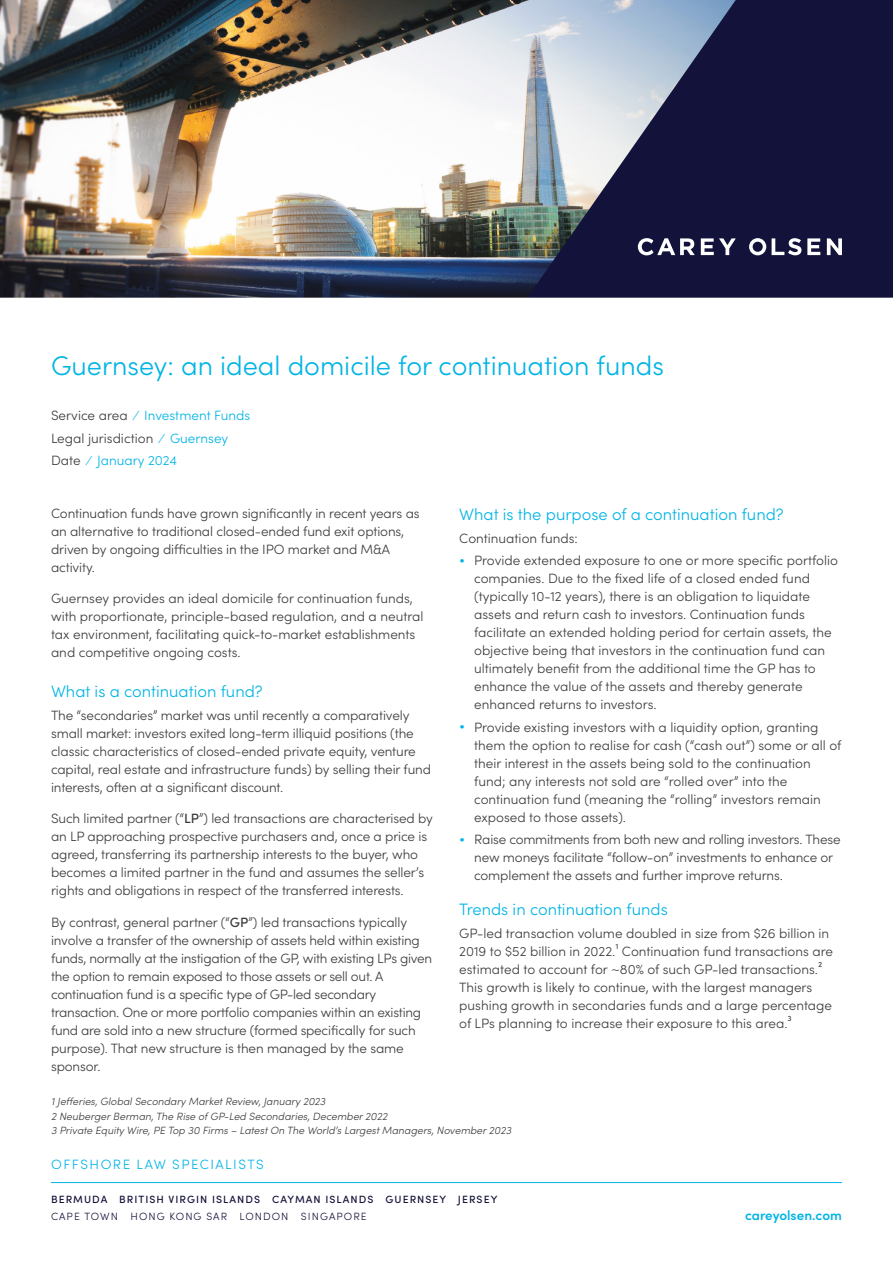
<style>
.page{position:relative;width:893px;height:1263px;background:#fff}
.page>*{position:absolute;margin:0;border:0;box-sizing:border-box;transform-origin:0 0}
.t1{font:300 27px "Sofia Pro";color:#00b4e5}
.t2{font:300 16.5px "Sofia Pro";color:#00b4e5}
.t3{font:300 13.5px/18px "Sofia Pro";letter-spacing:-.01em;color:#3c3c3b}
.t4{font:300 13.5px/22.5px "Sofia Pro";color:#00b4e5}
.t5{font:300 13.5px "Sofia Pro";letter-spacing:.11em;color:#00b4e5}
.t6{font:600 13.5px "Sofia Pro";color:#00b4e5}
.t7{font:italic 300 10.5px/14.4px "Sofia Pro";color:#3c3c3b}
.t8{font:500 10.5px "Sofia Pro";letter-spacing:.1em;color:#13123a}
.t9{font:300 10.5px "Sofia Pro";letter-spacing:.1em;color:#13123a}
.s1{color:#3c3c3b}
.s2{font-weight:500}
.s3{color:#00b4e5}
</style>
<div class="page">
<hr style="left:51px;top:1182px;width:791px;height:1px;background:#00b4e5">
<img style="left:0;top:0;width:527px;height:298px">
<svg style="left:527px;top:0;width:366px;height:298px;background:#434665"></svg>
<svg style="left:701px;top:238px;width:35px;height:17px"></svg>
<svg style="left:772px;top:238px;width:29px;height:17px"></svg>
<svg style="left:807px;top:238px;width:13px;height:17px"></svg>
<svg style="left:827px;top:238px;width:15px;height:17px"></svg>
<svg style="left:749px;top:238px;width:17px;height:17px"></svg>
<svg style="left:638px;top:238px;width:57px;height:17px"></svg>
<h1 class="t1" style="left:51px;top:346px;width:614px">Guernsey: an ideal domicile for continuation funds</h1>
<p class="t4" style="left:51px;top:403px;width:201px"><span class="s1">Service area</span> ⁄ Investment Funds<br><span class="s1">Legal jurisdiction</span> ⁄ Guernsey<br><span class="s1">Date</span> ⁄ January 2024</p>
<p class="t3" style="left:51px;top:503px;width:370px">Continuation funds have grown significantly in recent years as an alternative to traditional closed-ended fund exit options, driven by ongoing difficulties in the IPO market and M&amp;A activity.</p>
<p class="t3" style="left:51px;top:589px;width:374px">Guernsey provides an ideal domicile for continuation funds, with proportionate, principle-based regulation, and a neutral tax environment, facilitating quick-to-market establishments and competitive ongoing costs.</p>
<p class="t2" style="left:51px;top:679px;width:213px">What is a continuation fund?</p>
<p class="t3" style="left:51px;top:705px;width:382px">The “secondaries” market was until recently a comparatively small market: investors exited long-term illiquid positions (the classic characteristics of closed-ended private equity, venture capital, real estate and infrastructure funds) by selling their fund interests, often at a significant discount.</p>
<p class="t3" style="left:51px;top:808px;width:383px">Such limited partner (“<span class="s2">LP</span>”) led transactions are characterised by an LP approaching prospective purchasers and, once a price is agreed, transferring its partnership interests to the buyer, who becomes a limited partner in the fund and assumes the seller’s rights and obligations in respect of the transferred interests.</p>
<p class="t3" style="left:51px;top:912px;width:383px">By contrast, general partner (“<span class="s2">GP</span>”) led transactions typically involve a transfer of the ownership of assets held within existing funds, normally at the instigation of the GP, with existing LPs given the option to remain exposed to those assets or sell out. A continuation fund is a specific type of GP-led secondary transaction. One or more portfolio companies within an existing fund are sold into a new structure (formed specifically for such purpose). That new structure is then managed by the same sponsor.</p>
<p class="t2" style="left:459px;top:502px;width:326px">What is the purpose of a continuation fund?</p>
<p class="t3" style="left:459px;top:528px;width:120px">Continuation funds:</p>
<p class="t3" style="left:474px;top:551px;width:365px;text-indent:-15px"><span class="s3">•</span> Provide extended exposure to one or more specific portfolio companies. Due to the fixed life of a closed ended fund (typically 10-12 years), there is an obligation to liquidate assets and return cash to investors. Continuation funds facilitate an extended holding period for certain assets, the objective being that investors in the continuation fund can ultimately benefit from the additional time the GP has to enhance the value of the assets and thereby generate enhanced returns to investors.</p>
<p class="t3" style="left:474px;top:717px;width:369px;text-indent:-15px"><span class="s3">•</span> Provide existing investors with a liquidity option, granting them the option to realise for cash (“cash out”) some or all of their interest in the assets being sold to the continuation fund; any interests not sold are “rolled over” into the continuation fund (meaning the “rolling” investors remain exposed to those assets).</p>
<p class="t3" style="left:474px;top:829px;width:368px;text-indent:-15px"><span class="s3">•</span> Raise commitments from both new and rolling investors. These new moneys facilitate “follow-on” investments to enhance or complement the assets and further improve returns.</p>
<p class="t2" style="left:459px;top:897px;width:210px">Trends in continuation funds</p>
<p class="t3" style="left:459px;top:923px;width:375px">GP‑led transaction volume doubled in size from $26 billion in 2019 to $52 billion in 2022.¹ Continuation fund transactions are estimated to account for ~80% of such GP-led transactions.²<br>This growth is likely to continue, with the largest managers pushing growth in secondaries funds and a large percentage of LPs planning to increase their exposure to this area.³</p>
<p class="t7" style="left:51px;top:1094px;width:462px">1 Jefferies, Global Secondary Market Review, January 2023<br>2 Neuberger Berman, The Rise of GP-Led Secondaries, December 2022<br>3 Private Equity Wire, PE Top 30 Firms – Latest On The World’s Largest Managers, November 2023</p>
<p class="t5" style="left:51px;top:1155px;width:214px">OFFSHORE LAW SPECIALISTS</p>
<p class="t8" style="left:51px;top:1191px;width:448px">BERMUDA BRITISH VIRGIN ISLANDS CAYMAN ISLANDS GUERNSEY JERSEY</p>
<p class="t9" style="left:51px;top:1209px;width:317px">CAPE TOWN HONG KONG SAR LONDON SINGAPORE</p>
<p class="t6" style="left:745px;top:1205px;width:98px">careyolsen.com</p>
</div>
